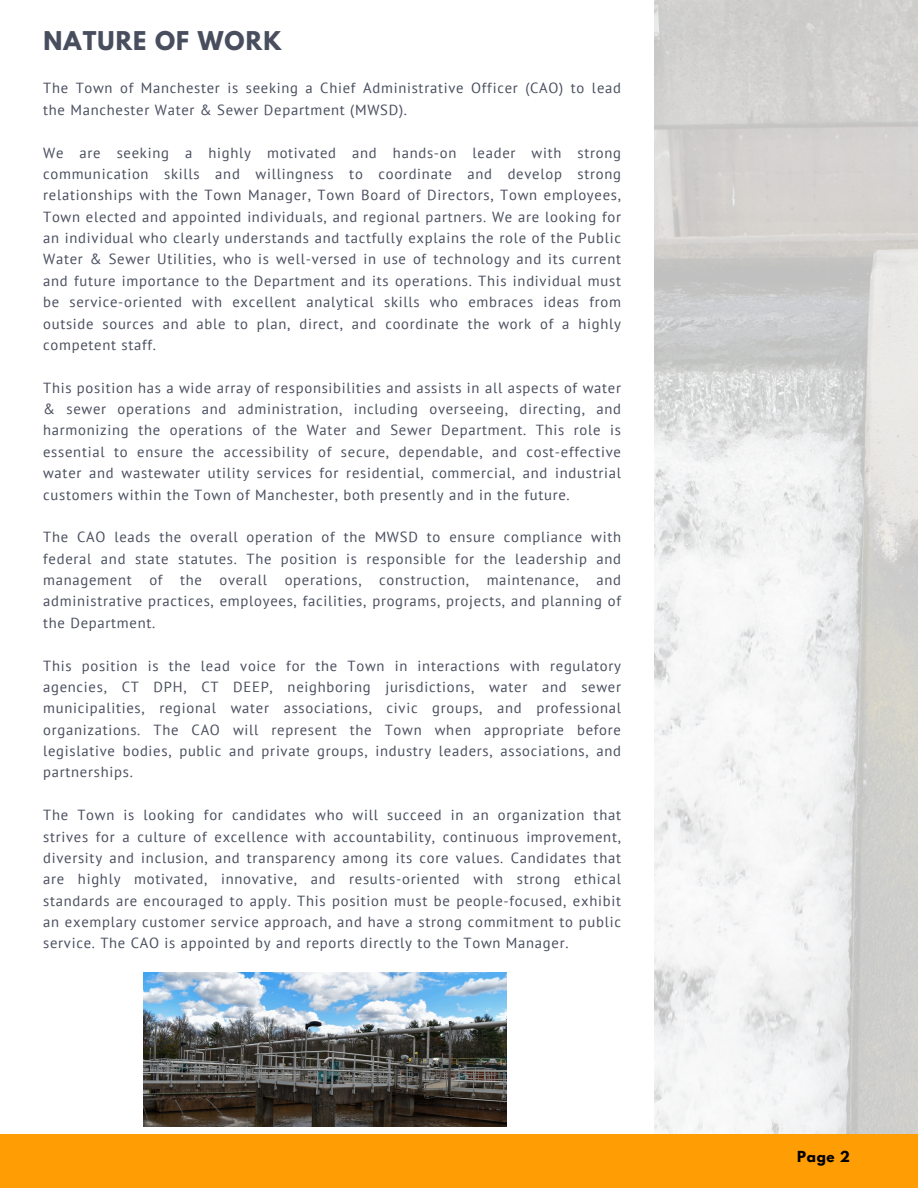
<style>
.page{position:relative;width:918px;height:1188px;background:#fff}
.page>*{position:absolute;margin:0;border:0;box-sizing:border-box;transform-origin:0 0}
.t1{font:700 22.95px "League Spartan";letter-spacing:.05em;color:#494e5e}
.t2{font:14.7px/21.3px "PT Sans";letter-spacing:.05em;color:#494e5e;text-align:justify}
.t3{font:700 13.5px "League Spartan";color:#000}
</style>
<div class="page">
<div style="left:0;top:1134px;width:918px;height:54px;background:#ff9e04"></div>
<img style="left:654px;top:0;width:264px;height:1134px">
<img style="left:143px;top:972px;width:363px;height:155px">
<p class="t1" style="left:44px;top:29px;width:239px">NATURE OF WORK</p>
<p class="t2" style="left:43px;top:77px;width:579px">The Town of Manchester is seeking a Chief Administrative Officer (CAO) to lead the Manchester Water &amp; Sewer Department (MWSD).</p>
<p class="t2" style="left:43px;top:142px;width:579px">We are seeking a highly motivated and hands-on leader with strong communication skills and willingness to coordinate and develop strong relationships with the Town Manager, Town Board of Directors, Town employees, Town elected and appointed individuals, and regional partners. We are looking for an individual who clearly understands and tactfully explains the role of the Public Water &amp; Sewer Utilities, who is well-versed in use of technology and its current and future importance to the Department and its operations. This individual must be service-oriented with excellent analytical skills who embraces ideas from outside sources and able to plan, direct, and coordinate the work of a highly competent staff.</p>
<p class="t2" style="left:43px;top:377px;width:579px">This position has a wide array of responsibilities and assists in all aspects of water &amp; sewer operations and administration, including overseeing, directing, and harmonizing the operations of the Water and Sewer Department. This role is essential to ensure the accessibility of secure, dependable, and cost-effective water and wastewater utility services for residential, commercial, and industrial customers within the Town of Manchester, both presently and in the future.</p>
<p class="t2" style="left:43px;top:526px;width:579px">The CAO leads the overall operation of the MWSD to ensure compliance with federal and state statutes. The position is responsible for the leadership and management of the overall operations, construction, maintenance, and administrative practices, employees, facilities, programs, projects, and planning of the Department.</p>
<p class="t2" style="left:43px;top:655px;width:579px">This position is the lead voice for the Town in interactions with regulatory agencies, CT DPH, CT DEEP, neighboring jurisdictions, water and sewer municipalities, regional water associations, civic groups, and professional organizations. The CAO will represent the Town when appropriate before legislative bodies, public and private groups, industry leaders, associations, and partnerships.</p>
<p class="t2" style="left:43px;top:804px;width:579px">The Town is looking for candidates who will succeed in an organization that strives for a culture of excellence with accountability, continuous improvement, diversity and inclusion, and transparency among its core values. Candidates that are highly motivated, innovative, and results-oriented with strong ethical standards are encouraged to apply. This position must be people-focused, exhibit an exemplary customer service approach, and have a strong commitment to public service. The CAO is appointed by and reports directly to the Town Manager.</p>
<p class="t3" style="left:797px;top:1150px;width:54px">Page 2</p>
</div>
